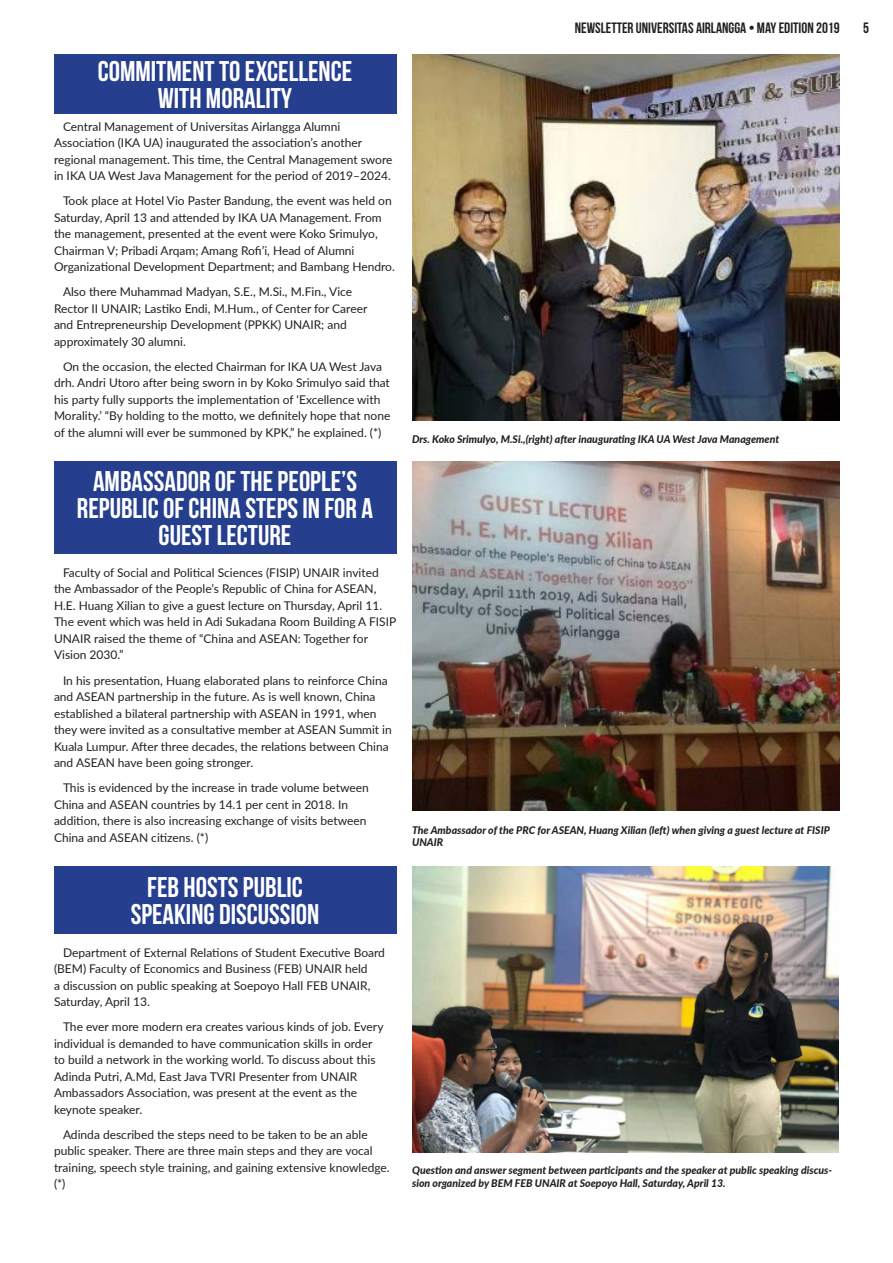
<style>
.page{position:relative;width:893px;height:1263px;background:#fff}
.page>*{position:absolute;margin:0;border:0;box-sizing:border-box;transform-origin:0 0}
.t1{font:700 28.5px/27px "Bebas Neue";color:#fff;text-align:center}
.t2{font:15px "Bebas Neue";color:#231f20}
.t3{font:12px/16.5px "Lato";color:#231f20}
.t4{font:italic 800 10.5px/12.6px "Lato";color:#231f20}
</style>
<div class="page">
<div style="left:54px;top:54px;width:342px;height:60px;background:#253f8e"></div>
<div style="left:54px;top:462px;width:342px;height:92px;background:#253f8e"></div>
<div style="left:54px;top:866px;width:342px;height:67px;background:#253f8e"></div>
<img style="left:412px;top:54px;width:428px;height:366px">
<img style="left:412px;top:462px;width:428px;height:348px">
<img style="left:412px;top:866px;width:427px;height:286px">
<p class="t1" style="left:98px;top:57px;width:256px">COMMITMENT TO EXCELLENCE</p>
<p class="t1" style="left:158px;top:84px;width:136px">WITH MORALITY</p>
<p class="t3" style="left:54px;top:118px;width:340px;text-indent:9px">Central Management of Universitas Airlangga Alumni Association (IKA UA) inaugurated the association’s another regional management. This time, the Central Management swore in IKA UA West Java Management for the period of 2019–2024.</p>
<p class="t3" style="left:54px;top:192px;width:342px;text-indent:9px">Took place at Hotel Vio Paster Bandung, the event was held on Saturday, April 13 and attended by IKA UA Management. From the management, presented at the event were Koko Srimulyo, Chairman V; Pribadi Arqam; Amang Rofi’i, Head of Alumni Organizational Development Department; and Bambang Hendro.</p>
<p class="t3" style="left:54px;top:283px;width:315px;text-indent:9px">Also there Muhammad Madyan, S.E., M.Si., M.Fin., Vice Rector II UNAIR; Lastiko Endi, M.Hum., of Center for Career and Entrepreneurship Development (PPKK) UNAIR; and approximately 30 alumni.</p>
<p class="t3" style="left:54px;top:358px;width:338px;text-indent:9px">On the occasion, the elected Chairman for IKA UA West Java drh. Andri Utoro after being sworn in by Koko Srimulyo said that his party fully supports the implementation of ‘Excellence with Morality.’ “By holding to the motto, we definitely hope that none of the alumni will ever be summoned by KPK,” he explained. (*)</p>
<p class="t1" style="left:93px;top:468px;width:265px">AMBASSADOR OF THE PEOPLE’S</p>
<p class="t1" style="left:77px;top:495px;width:298px">REPUBLIC OF CHINA STEPS IN FOR A<br>GUEST LECTURE</p>
<p class="t3" style="left:54px;top:564px;width:344px;text-indent:9px">Faculty of Social and Political Sciences (FISIP) UNAIR invited the Ambassador of the People’s Republic of China for ASEAN, H.E. Huang Xilian to give a guest lecture on Thursday, April 11.<br>The event which was held in Adi Sukadana Room Building A FISIP UNAIR raised the theme of “China and ASEAN: Together for Vision 2030.”</p>
<p class="t3" style="left:54px;top:671px;width:339px;text-indent:9px">In his presentation, Huang elaborated plans to reinforce China and ASEAN partnership in the future. As is well known, China established a bilateral partnership with ASEAN in 1991, when they were invited as a consultative member at ASEAN Summit in Kuala Lumpur. After three decades, the relations between China and ASEAN have been going stronger.</p>
<p class="t3" style="left:54px;top:779px;width:316px;text-indent:9px">This is evidenced by the increase in trade volume between China and ASEAN countries by 14.1 per cent in 2018. In addition, there is also increasing exchange of visits between China and ASEAN citizens. (*)</p>
<p class="t1" style="left:147px;top:873px;width:157px">FEB HOSTS PUBLIC</p>
<p class="t1" style="left:131px;top:900px;width:190px">SPEAKING DISCUSSION</p>
<p class="t3" style="left:54px;top:943px;width:332px;text-indent:9px">Department of External Relations of Student Executive Board (BEM) Faculty of Economics and Business (FEB) UNAIR held<br>a discussion on public speaking at Soepoyo Hall FEB UNAIR, Saturday, April 13.</p>
<p class="t3" style="left:54px;top:1018px;width:331px;text-indent:9px">The ever more modern era creates various kinds of job. Every individual is demanded to have communication skills in order to build a network in the working world. To discuss about this Adinda Putri, A.Md, East Java TVRI Presenter from UNAIR Ambassadors Association, was present at the event as the keynote speaker.</p>
<p class="t3" style="left:54px;top:1125px;width:337px;text-indent:9px">Adinda described the steps need to be taken to be an able public speaker. There are three main steps and they are vocal training, speech style training, and gaining extensive knowledge. (*)</p>
<p class="t2" style="left:575px;top:19px;width:267px">NEWSLETTER UNIVERSITAS AIRLANGGA • MAY EDITION 2019</p>
<p class="t2" style="left:863px;top:19px;width:7px">5</p>
<p class="t4" style="left:412px;top:432px;width:369px">Drs. Koko Srimulyo, M.Si.,(right) after inaugurating IKA UA West Java Management</p>
<p class="t4" style="left:412px;top:823px;width:419px">The Ambassador of the PRC for ASEAN, Huang Xilian (left) when giving a guest lecture at FISIP<br>UNAIR</p>
<p class="t4" style="left:412px;top:1163px;width:422px">Question and answer segment between participants and the speaker at public speaking discus&shy;sion organized by BEM FEB UNAIR at Soepoyo Hall, Saturday, April 13.</p>
</div>
